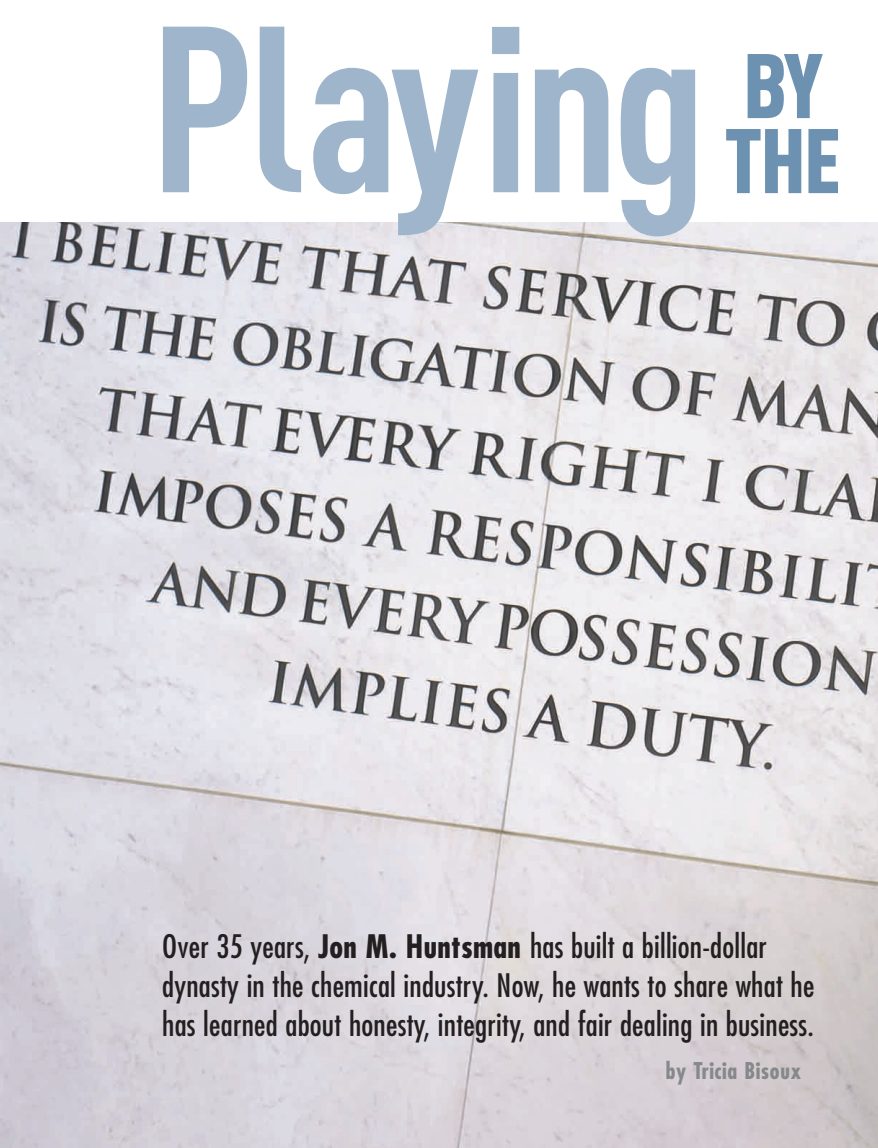
<style>
.page{position:relative;width:878px;height:1148px;background:#fff}
.page>*{position:absolute;margin:0;border:0;box-sizing:border-box;transform-origin:0 0}
.t1{font:700 232.5px "DIN Cond";letter-spacing:-.03em;color:#9eb5cc}
.t2{font:90px/75px "DIN Cond Black Alternate";color:#6d91b1}
.t3{font:condensed 31.5px/39px "Futura";letter-spacing:.01em;color:#231f20}
.t4{font:700 condensed 22.5px "Futura";letter-spacing:.025em;color:#86888b}
.s1{font-weight:700}
</style>
<div class="page">
<img style="left:0;top:222px;width:878px;height:926px">
<h1 class="t1" style="left:149px;top:-30px;width:559px">Playing</h1>
<h2 class="t2" style="left:724px;top:45px;width:118px">BY<br>THE</h2>
<p class="t3" style="left:162px;top:928px;width:654px">Over 35 years, <span class="s1">Jon M. Huntsman</span> has built a billion-dollar dynasty in the chemical industry. Now, he wants to share what he has learned about honesty, integrity, and fair dealing in business.</p>
<p class="t4" style="left:666px;top:1060px;width:137px">by Tricia Bisoux</p>
</div>
